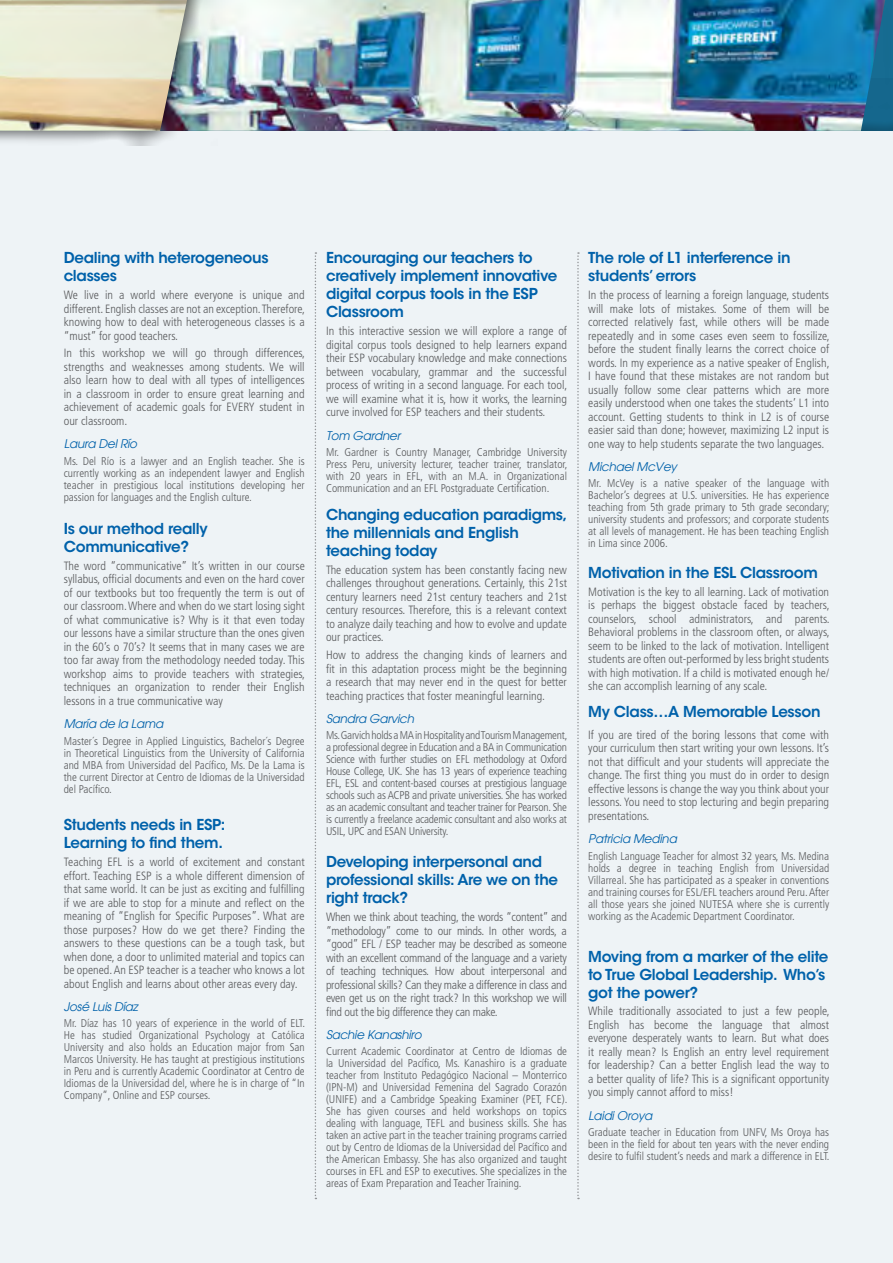
<style>
.page{position:relative;width:893px;height:1263px;background:#fff}
.page>*{position:absolute;margin:0;border:0;box-sizing:border-box;transform-origin:0 0}
.t1{font:600 15px/18px "ITC Avant Garde Std";letter-spacing:-.02em;color:#0061aa}
.t2{font:600 15px/18px "ITC Avant Garde Std";letter-spacing:-.02em;color:#0062ab}
.t3{font:300 condensed 12px/13.5px "Frutiger";color:#58595b;text-align:justify}
.t4{font:italic 12px "Avant Garde";letter-spacing:-.02em;color:#0061aa}
.t5{font:italic 12px "Avant Garde";letter-spacing:-.02em;color:#0062ab}
.t6{font:300 condensed 11.25px/12px "Frutiger";color:#58595b;text-align:justify}
</style>
<div class="page">
<div style="left:0;top:79px;width:893px;height:1184px;background:#eef3f6"></div>
<img style="left:218px;top:0;width:667px;height:131px">
<div style="left:0;top:0;width:218px;height:146px;background:#000;opacity:.75"></div>
<img style="left:0;top:0;width:187px;height:131px">
<svg style="left:315px;top:252px;width:1px;height:947px"></svg>
<svg style="left:577px;top:252px;width:2px;height:947px"></svg>
<p class="t1" style="left:64px;top:249px;width:206px">Dealing with heterogeneous classes</p>
<p class="t3" style="left:64px;top:288px;width:243px">We live in a world where everyone is unique and different. English classes are not an exception. Therefore, knowing how to deal with heterogeneous classes is a “must” for good teachers.</p>
<p class="t3" style="left:64px;top:347px;width:243px">In this workshop we will go through differences, strengths and weaknesses among students. We will also learn how to deal with all types of intelligences in a classroom in order to ensure great learning and achievement of academic goals for EVERY student in our classroom.</p>
<p class="t4" style="left:64px;top:437px;width:75px">Laura Del Río</p>
<p class="t6" style="left:64px;top:455px;width:242px">Ms. Del Río is a lawyer and an English teacher. She is currently working as an independent lawyer and English teacher in prestigious local institutions developing her passion for languages and the English culture.</p>
<p class="t1" style="left:64px;top:520px;width:145px">Is our method really<br>Communicative?</p>
<p class="t3" style="left:64px;top:559px;width:243px">The word “communicative” It’s written in our course syllabus, official documents and even on the hard cover of our textbooks but too frequently the term is out of our classroom. Where and when do we start losing sight of what communicative is? Why is it that even today our lessons have a similar structure than the ones given in the 60’s o 70’s? It seems that in many cases we are too far away from the methodology needed today. This workshop aims to provide teachers with strategies, techniques an organization to render their English lessons in a true communicative way</p>
<p class="t4" style="left:64px;top:717px;width:101px">María de la Lama</p>
<p class="t6" style="left:64px;top:735px;width:242px">Master´s Degree in Applied Linguistics, Bachelor´s Degree in Theoretical Linguistics from the University of California and MBA from Universidad del Pacífico, Ms. De la Lama is the current Director at Centro de Idiomas de la Universidad del Pacífico.</p>
<p class="t1" style="left:64px;top:816px;width:163px">Students needs in ESP:<br>Learning to find them.</p>
<p class="t3" style="left:64px;top:855px;width:242px">Teaching EFL is a world of excitement and constant effort. Teaching ESP is a whole different dimension of that same world. It can be just as exciting and fulfilling if we are able to stop for a minute and reflect on the meaning of “English for Specific Purposes”. What are those purposes? How do we get there? Finding the answers to these questions can be a tough task, but when done, a door to unlimited material and topics can be opened. An ESP teacher is a teacher who knows a lot about English and learns about other areas every day.</p>
<p class="t4" style="left:64px;top:1000px;width:76px">José Luis Díaz</p>
<p class="t6" style="left:64px;top:1018px;width:243px">Mr. Díaz has 10 years of experience in the world of ELT.<br>He has studied Organizational Psychology at Católica University and also holds an Education major from San Marcos University. He has taught at prestigious institutions in Peru and is currently Academic Coordinator at Centro de Idiomas de la Universidad del, where he is in charge of “In Company”, Online and ESP courses.</p>
<p class="t1" style="left:326px;top:249px;width:233px">Encouraging our teachers to creatively implement innovative digital corpus tools in the ESP<br>Classroom</p>
<p class="t3" style="left:326px;top:324px;width:243px">In this interactive session we will explore a range of digital corpus tools designed to help learners expand their ESP vocabulary knowledge and make connections between vocabulary, grammar and the successful process of writing in a second language. For each tool, we will examine what it is, how it works, the learning curve involved for ESP teachers and their students.</p>
<p class="t4" style="left:326px;top:428px;width:76px">Tom Gardner</p>
<p class="t6" style="left:326px;top:446px;width:243px">Mr. Gardner is Country Manager, Cambridge University Press Peru, university lecturer, teacher trainer, translator, with 20 years in EFL, with an M.A. in Organizational Communication and an EFL Postgraduate Certification.</p>
<p class="t1" style="left:326px;top:505px;width:243px">Changing education paradigms, the millennials and English teaching today</p>
<p class="t3" style="left:326px;top:563px;width:242px">The education system has been constantly facing new challenges throughout generations. Certainly, this 21st century learners need 21st century teachers and 21st century resources. Therefore, this is a relevant context to analyze daily teaching and how to evolve and update our practices.</p>
<p class="t3" style="left:326px;top:648px;width:242px">How to address the changing kinds of learners and fit in this adaptation process might be the beginning a research that may never end in the quest for better teaching practices that foster meaningful learning.</p>
<p class="t4" style="left:326px;top:711px;width:90px">Sandra Garvich</p>
<p class="t6" style="left:326px;top:729px;width:243px">Ms. Garvich holds a MA in Hospitality and Tourism Management, a professional degree in Education and a BA in Communication Science with further studies on EFL methodology at Oxford House College, UK. She has 13 years of experience teaching EFL, ESL and content-based courses at prestigious language schools such as ACPB and private universities. She has worked as an academic consultant and teacher trainer for Pearson. She is currently a freelance academic consultant and also works at USIL, UPC and ESAN University.</p>
<p class="t1" style="left:326px;top:853px;width:234px">Developing interpersonal and professional skills: Are we on the right track?</p>
<p class="t3" style="left:326px;top:910px;width:242px">When we think about teaching, the words “content” and “methodology” come to our minds. In other words, a “good” EFL / ESP teacher may be described as someone with an excellent command of the language and a variety of teaching techniques. How about interpersonal and professional skills? Can they make a difference in class and even get us on the right track? In this workshop we will find out the big difference they can make.</p>
<p class="t4" style="left:326px;top:1027px;width:97px">Sachie Kanashiro</p>
<p class="t6" style="left:326px;top:1045px;width:243px">Current Academic Coordinator at Centro de Idiomas de la Universidad del Pacífico, Ms. Kanashiro is a graduate teacher from Instituto Pedagógico Nacional – Monterrico (IPN-M) and Universidad Femenina del Sagrado Corazón (UNIFE) and a Cambridge Speaking Examiner (PET, FCE).<br>She has given courses and held workshops on topics dealing with language, TEFL and business skills. She has taken an active part in the teacher training programs carried out by Centro de Idiomas de la Universidad del Pacífico and the American Embassy. She has also organized and taught courses in EFL and ESP to executives. She specializes in the areas of Exam Preparation and Teacher Training.</p>
<p class="t1" style="left:588px;top:249px;width:204px">The role of L1 interference in students’ errors</p>
<p class="t3" style="left:588px;top:288px;width:243px">In the process of learning a foreign language, students will make lots of mistakes. Some of them will be corrected relatively fast, while others will be made repeatedly and in some cases even seem to fossilize, before the student finally learns the correct choice of words. In my experience as a native speaker of English, I have found that these mistakes are not random but usually follow some clear patterns which are more easily understood when one takes the students’ L1 into account. Getting students to think in L2 is of course easier said than done; however, maximizing L2 input is one way to help students separate the two languages.</p>
<p class="t4" style="left:588px;top:460px;width:90px">Michael McVey</p>
<p class="t6" style="left:588px;top:478px;width:243px">Mr. McVey is a native speaker of the language with Bachelor’s degrees at U.S. universities. He has experience teaching from 5th grade primary to 5th grade secondary; university students and professors; and corporate students at all levels of management. He has been teaching English in Lima since 2006.</p>
<p class="t1" style="left:588px;top:564px;width:231px">Motivation in the ESL Classroom</p>
<p class="t3" style="left:588px;top:585px;width:243px">Motivation is the key to all learning. Lack of motivation is perhaps the biggest obstacle faced by teachers, counselors, school administrators, and parents.<br>Behavioral problems in the classroom often, or always, seem to be linked to the lack of motivation. Intelligent students are often out-performed by less bright students with high motivation. If a child is motivated enough he/ she can accomplish learning of any scale.</p>
<p class="t1" style="left:588px;top:702px;width:234px">My Class…A Memorable Lesson</p>
<p class="t3" style="left:588px;top:728px;width:242px">If you are tired of the boring lessons that come with your curriculum then start writing your own lessons. It’s not that difficult and your students will appreciate the change. The first thing you must do in order to design effective lessons is change the way you think about your lessons. You need to stop lecturing and begin preparing presentations.</p>
<p class="t4" style="left:588px;top:832px;width:90px">Patricia Medina</p>
<p class="t6" style="left:588px;top:850px;width:242px">English Language Teacher for almost 32 years, Ms. Medina holds a degree in teaching English from Universidad Villarreal. She has participated as a speaker in conventions and training courses for ESL/EFL teachers around Peru. After all those years she joined NUTESA where she is currently working as the Academic Department Coordinator.</p>
<p class="t2" style="left:588px;top:947px;width:242px">Moving from a marker of the elite to True Global Leadership. Who’s got the power?</p>
<p class="t3" style="left:588px;top:1004px;width:243px">While traditionally associated to just a few people, English has become the language that almost everyone desperately wants to learn. But what does it really mean? Is English an entry level requirement for leadership? Can a better English lead the way to a better quality of life? This is a significant opportunity you simply cannot afford to miss!</p>
<p class="t5" style="left:588px;top:1108px;width:66px">Laidi Oroya</p>
<p class="t6" style="left:588px;top:1126px;width:243px">Graduate teacher in Education from UNFV, Ms Oroya has been in the field for about ten years with the never ending desire to fulfil student’s needs and mark a difference in ELT.</p>
</div>
